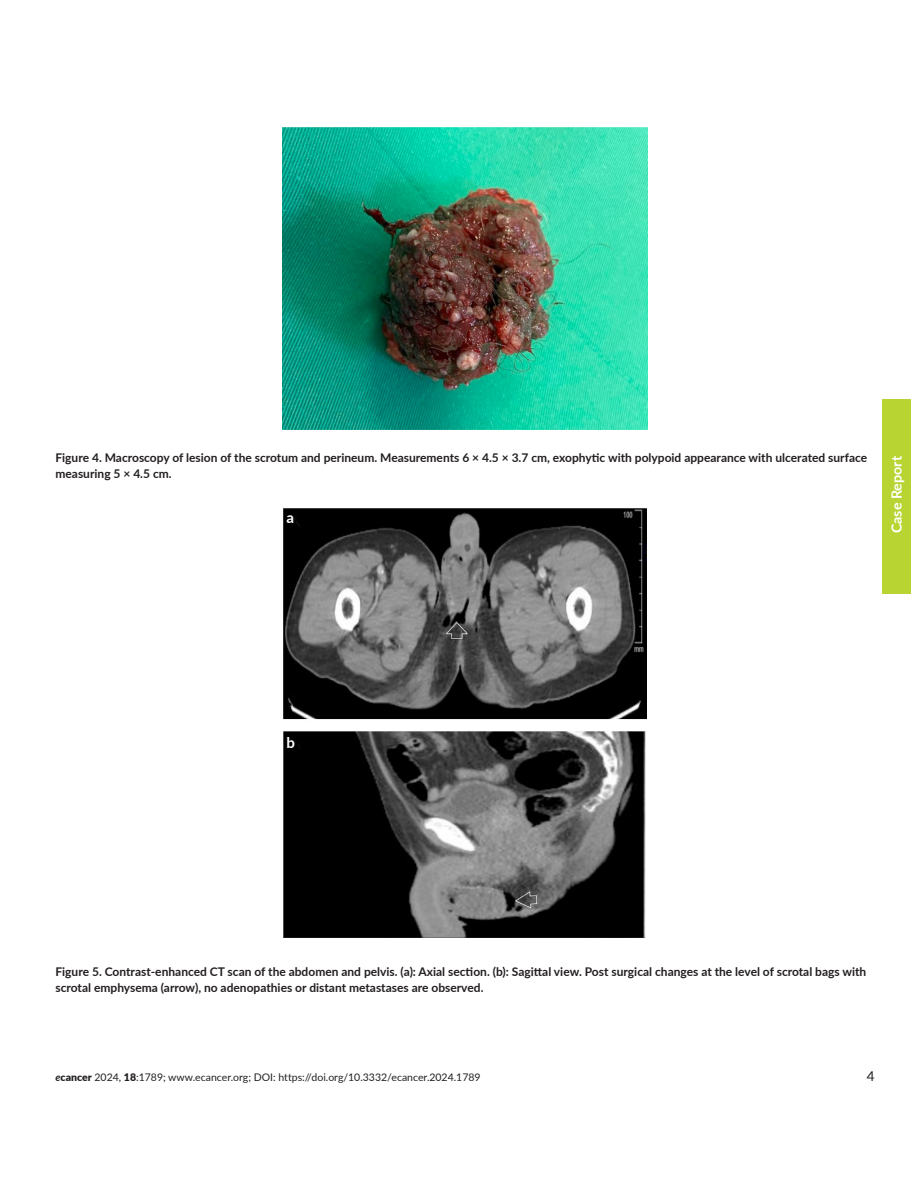
<style>
.page{position:relative;width:918px;height:1188px;background:#fff}
.page>*{position:absolute;margin:0;border:0;box-sizing:border-box;transform-origin:0 0}
.Txt_Space{font:700 15px "Lato";color:#fff}
.t1{font:700 14.25px "Lato";color:#fff}
.t2{font:13.5px "Lato";color:#231f20}
.Figure_Captn{font:700 12px/16.5px "Lato";color:#231f20}
.t3{font:10.5px "Lato";color:#231f20}
.s1{font-weight:700;font-style:italic}
.s2{font-weight:900}
</style>
<div class="page">
<div style="left:882px;top:399px;width:29px;height:195px;background:#b8d432"></div>
<img style="left:282px;top:127px;width:366px;height:302px">
<img style="left:283px;top:509px;width:364px;height:429px">
<p class="Figure_Captn" style="left:56px;top:449px;width:813px">Figure 4. Macroscopy of lesion of the scrotum and perineum. Measurements 6 × 4.5 × 3.7 cm, exophytic with polypoid appearance with ulcerated surface measuring 5 × 4.5 cm.</p>
<p class="Txt_Space" style="left:286px;top:506px;width:9px">a</p>
<p class="t1" style="left:886px;top:533px;width:79px;rotate:-90deg">Case Report</p>
<p class="Txt_Space" style="left:286px;top:732px;width:10px">b</p>
<p class="Figure_Captn" style="left:56px;top:962px;width:812px">Figure 5. Contrast-enhanced CT scan of the abdomen and pelvis. (a): Axial section. (b): Sagittal view. Post surgical changes at the level of scrotal bags with scrotal emphysema (arrow), no adenopathies or distant metastases are observed.</p>
<p class="t3" style="left:56px;top:1070px;width:427px"><span class="s1">e</span><span class="s2">cancer</span> 2024, <span class="s2">18</span>:1789; www.ecancer.org; DOI: https://doi.org/10.3332/ecancer.2024.1789</p>
<p class="t2" style="left:867px;top:1067px;width:9px">4</p>
</div>
